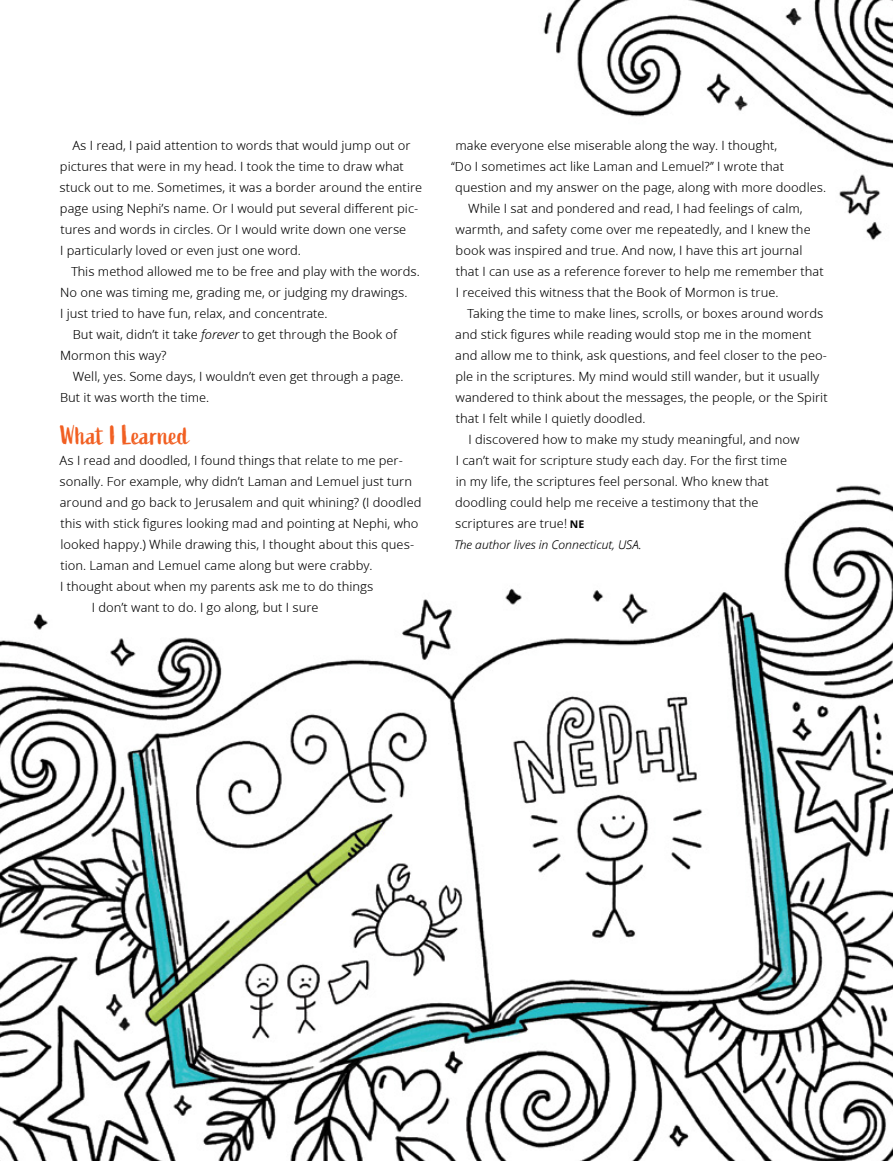
<style>
.page{position:relative;width:893px;height:1161px;background:#fff}
.page>*{position:absolute;margin:0;border:0;box-sizing:border-box;transform-origin:0 0}
.TOPIC-1_title{font:27px "Active";color:#f15f22}
.ARTCL_para{font:12.75px/21px "Zoramlds Lat";color:#000}
.TOPIC-1_para_first{font:12.75px "Zoramlds Lat";color:#000}
.ARTCL-EVT_para{font:italic 12px "Zoramlds Lat";color:#000}
.s1{font-style:italic}
.s2{font-weight:700;font-size:10.5px}
</style>
<div class="page">
<img style="left:0;top:0;width:893px;height:1161px">
<p class="ARTCL_para" style="left:60px;top:135px;width:364px;text-indent:13px">As I read, I paid attention to words that would jump out or pictures that were in my head. I took the time to draw what stuck out to me. Sometimes, it was a border around the entire page using Nephi’s name. Or I would put several different pic&shy;tures and words in circles. Or I would write down one verse<br>I particularly loved or even just one word.</p>
<p class="ARTCL_para" style="left:60px;top:261px;width:361px;text-indent:11px">This method allowed me to be free and play with the words.<br>No one was timing me, grading me, or judging my drawings.<br>I just tried to have fun, relax, and concentrate.</p>
<p class="ARTCL_para" style="left:60px;top:324px;width:339px;text-indent:13px">But wait, didn’t it take <span class="s1">forever</span> to get through the Book of<br>Mormon this way?</p>
<p class="ARTCL_para" style="left:60px;top:366px;width:345px;text-indent:13px">Well, yes. Some days, I wouldn’t even get through a page.<br>But it was worth the time.</p>
<p class="TOPIC-1_title" style="left:61px;top:419px;width:130px">What I Learned</p>
<p class="TOPIC-1_para_first" style="left:60px;top:451px;width:345px">As I read and doodled, I found things that relate to me per-</p>
<p class="TOPIC-1_para_first" style="left:60px;top:472px;width:354px">sonally. For example, why didn’t Laman and Lemuel just turn</p>
<p class="TOPIC-1_para_first" style="left:60px;top:493px;width:363px">around and go back to Jerusalem and quit whining? (I doodled</p>
<p class="TOPIC-1_para_first" style="left:60px;top:514px;width:360px">this with stick figures looking mad and pointing at Nephi, who</p>
<p class="TOPIC-1_para_first" style="left:60px;top:535px;width:355px">looked happy.) While drawing this, I thought about this ques-</p>
<p class="TOPIC-1_para_first" style="left:60px;top:556px;width:314px">tion. Laman and Lemuel came along but were crabby.</p>
<p class="TOPIC-1_para_first" style="left:60px;top:577px;width:315px">I thought about when my parents ask me to do things</p>
<p class="TOPIC-1_para_first" style="left:92px;top:598px;width:228px">I don’t want to do. I go along, but I sure</p>
<p class="TOPIC-1_para_first" style="left:455px;top:136px;width:323px">make everyone else miserable along the way. I thought,</p>
<p class="TOPIC-1_para_first" style="left:451px;top:157px;width:335px">“Do I sometimes act like Laman and Lemuel?” I wrote that</p>
<p class="TOPIC-1_para_first" style="left:455px;top:178px;width:373px">question and my answer on the page, along with more doodles.</p>
<p class="ARTCL_para" style="left:456px;top:198px;width:370px;text-indent:13px">While I sat and pondered and read, I had feelings of calm, warmth, and safety come over me repeatedly, and I knew the book was inspired and true. And now, I have this art journal that I can use as a reference forever to help me remember that I received this witness that the Book of Mormon is true.</p>
<p class="ARTCL_para" style="left:455px;top:303px;width:374px;text-indent:12px">Taking the time to make lines, scrolls, or boxes around words and stick figures while reading would stop me in the moment and allow me to think, ask questions, and feel closer to the peo&shy;ple in the scriptures. My mind would still wander, but it usually wandered to think about the messages, the people, or the Spirit that I felt while I quietly doodled.</p>
<p class="ARTCL_para" style="left:455px;top:429px;width:346px;text-indent:13px">I discovered how to make my study meaningful, and now I can’t wait for scripture study each day. For the first time in my life, the scriptures feel personal. Who knew that doodling could help me receive a testimony that the scriptures are true! <span class="s2">NE</span></p>
<p class="ARTCL-EVT_para" style="left:454px;top:536px;width:189px">The author lives in Connecticut, USA.</p>
</div>
